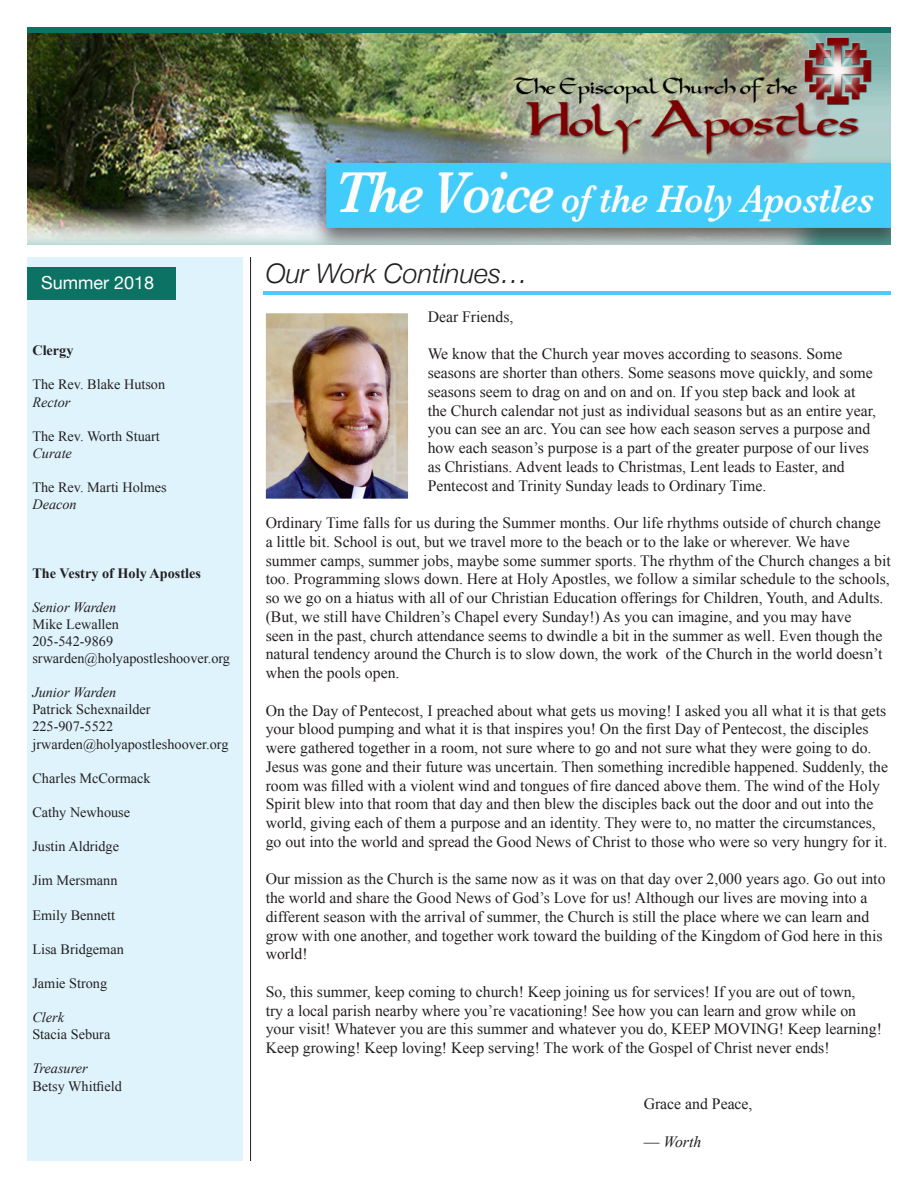
<style>
.page{position:relative;width:918px;height:1188px;background:#fff}
.page>*{position:absolute;margin:0;border:0;box-sizing:border-box;transform-origin:0 0}
.t1{font:italic 300 27px "Helvetica Neue";color:#231f20}
.t2{font:18px "Helvetica Neue";color:#fff}
.t3{font:15.75px/18.8px "Times New Roman";color:#231f20}
.t4{font:italic 15.75px "Times New Roman";color:#231f20}
.t5{font:14.25px "Times New Roman";color:#231f20}
.t6{font:italic 14.25px "Times New Roman";color:#231f20}
.t7{font:700 14.25px "Times New Roman";color:#231f20}
.s1{font-style:normal}
</style>
<div class="page">
<img style="left:27px;top:32px;width:864px;height:212px">
<hr style="left:250px;top:257px;width:1px;height:904px;background:#231f20">
<hr style="left:264px;top:292px;width:627px;height:3px;background:#4ecaf4">
<div style="left:27px;top:257px;width:216px;height:904px;background:#def3fc"></div>
<div style="left:28px;top:268px;width:148px;height:32px;background:#0c7364"></div>
<div style="left:27px;top:27px;width:864px;height:5px;background:#0c7364"></div>
<img style="left:266px;top:314px;width:142px;height:184px">
<div style="left:261px;top:309px;width:152px;height:194px;border:4px solid #fff"></div>
<p class="t2" style="left:41px;top:270px;width:115px">Summer 2018</p>
<p class="t7" style="left:32px;top:341px;width:43px">Clergy</p>
<p class="t5" style="left:32px;top:375px;width:134px">The Rev. Blake Hutson</p>
<p class="t6" style="left:32px;top:392px;width:39px">Rector</p>
<p class="t5" style="left:32px;top:426px;width:129px">The Rev. Worth Stuart</p>
<p class="t6" style="left:32px;top:443px;width:41px">Curate</p>
<p class="t5" style="left:32px;top:478px;width:136px">The Rev. Marti Holmes</p>
<p class="t6" style="left:32px;top:495px;width:46px">Deacon</p>
<p class="t7" style="left:32px;top:563px;width:170px">The Vestry of Holy Apostles</p>
<p class="t6" style="left:32px;top:597px;width:86px">Senior Warden</p>
<p class="t5" style="left:32px;top:614px;width:88px">Mike Lewallen</p>
<p class="t5" style="left:32px;top:632px;width:82px">205-542-9869</p>
<p class="t5" style="left:32px;top:649px;width:199px">srwarden@holyapostleshoover.org</p>
<p class="t6" style="left:32px;top:683px;width:86px">Junior Warden</p>
<p class="t5" style="left:32px;top:700px;width:120px">Patrick Schexnailder</p>
<p class="t5" style="left:32px;top:717px;width:82px">225-907-5522</p>
<p class="t5" style="left:32px;top:734px;width:198px">jrwarden@holyapostleshoover.org</p>
<p class="t5" style="left:32px;top:768px;width:120px">Charles McCormack</p>
<p class="t5" style="left:32px;top:803px;width:99px">Cathy Newhouse</p>
<p class="t5" style="left:32px;top:837px;width:88px">Justin Aldridge</p>
<p class="t5" style="left:32px;top:871px;width:87px">Jim Mersmann</p>
<p class="t5" style="left:32px;top:905px;width:84px">Emily Bennett</p>
<p class="t5" style="left:32px;top:939px;width:93px">Lisa Bridgeman</p>
<p class="t5" style="left:32px;top:974px;width:76px">Jamie Strong</p>
<p class="t6" style="left:32px;top:1008px;width:33px">Clerk</p>
<p class="t5" style="left:32px;top:1025px;width:79px">Stacia Sebura</p>
<p class="t6" style="left:32px;top:1059px;width:57px">Treasurer</p>
<p class="t5" style="left:32px;top:1076px;width:91px">Betsy Whitfield</p>
<p class="t1" style="left:266px;top:252px;width:264px">Our Work Continues…</p>
<p class="t3" style="left:428px;top:307px;width:87px">Dear Friends,</p>
<p class="t3" style="left:428px;top:345px;width:450px">We know that the Church year moves according to seasons. Some seasons are shorter than others. Some seasons move quickly, and some seasons seem to drag on and on and on. If you step back and look at the Church calendar not just as individual seasons but as an entire year, you can see an arc. You can see how each season serves a purpose and how each season’s purpose is a part of the greater purpose of our lives as Christians. Advent leads to Christmas, Lent leads to Easter, and Pentecost and Trinity Sunday leads to Ordinary Time.</p>
<p class="t3" style="left:266px;top:513px;width:627px">Ordinary Time falls for us during the Summer months. Our life rhythms outside of church change a little bit. School is out, but we travel more to the beach or to the lake or wherever. We have summer camps, summer jobs, maybe some summer sports. The rhythm of the Church changes a bit too. Programming slows down. Here at Holy Apostles, we follow a similar schedule to the schools, so we go on a hiatus with all of our Christian Education offerings for Children, Youth, and Adults. (But, we still have Children’s Chapel every Sunday!) As you can imagine, and you may have<br>seen in the past, church attendance seems to dwindle a bit in the summer as well. Even though the natural tendency around the Church is to slow down, the work of the Church in the world doesn’t when the pools open.</p>
<p class="t3" style="left:266px;top:701px;width:624px">On the Day of Pentecost, I preached about what gets us moving! I asked you all what it is that gets your blood pumping and what it is that inspires you! On the first Day of Pentecost, the disciples were gathered together in a room, not sure where to go and not sure what they were going to do.<br>Jesus was gone and their future was uncertain. Then something incredible happened. Suddenly, the room was filled with a violent wind and tongues of fire danced above them. The wind of the Holy Spirit blew into that room that day and then blew the disciples back out the door and out into the world, giving each of them a purpose and an identity. They were to, no matter the circumstances, go out into the world and spread the Good News of Christ to those who were so very hungry for it.</p>
<p class="t3" style="left:266px;top:870px;width:621px">Our mission as the Church is the same now as it was on that day over 2,000 years ago. Go out into the world and share the Good News of God’s Love for us! Although our lives are moving into a different season with the arrival of summer, the Church is still the place where we can learn and grow with one another, and together work toward the building of the Kingdom of God here in this world!</p>
<p class="t3" style="left:266px;top:982px;width:591px">So, this summer, keep coming to church! Keep joining us for services! If you are out of town,</p>
<p class="t3" style="left:266px;top:1001px;width:592px">try a local parish nearby where you’re vacationing! See how you can learn and grow while on</p>
<p class="t3" style="left:266px;top:1020px;width:618px">your visit! Whatever you are this summer and whatever you do, KEEP MOVING! Keep learning!</p>
<p class="t3" style="left:266px;top:1038px;width:565px">Keep growing! Keep loving! Keep serving! The work of the Gospel of Christ never ends!</p>
<p class="t3" style="left:644px;top:1095px;width:110px">Grace and Peace,</p>
<p class="t4" style="left:644px;top:1131px;width:59px"><span class="s1">—</span> Worth</p>
</div>
